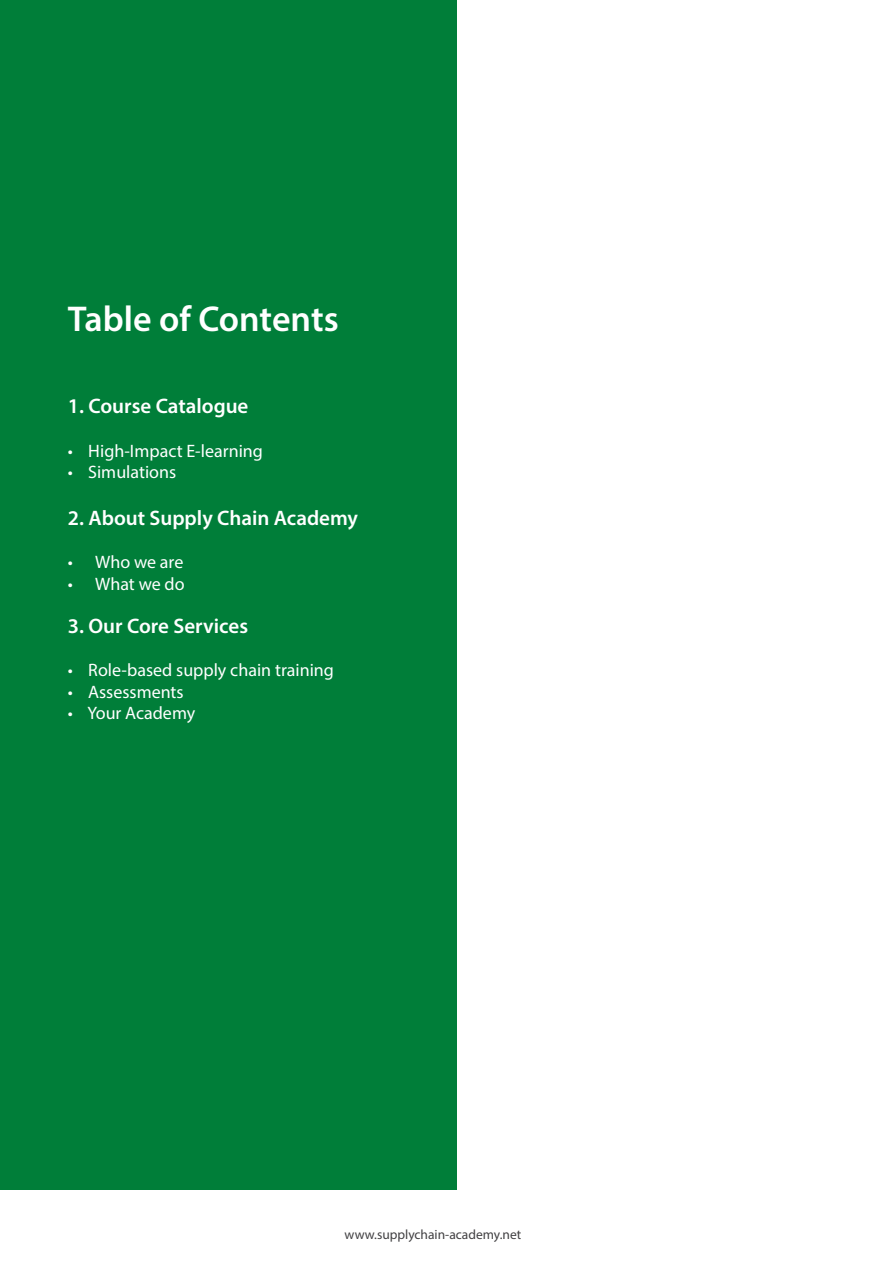
<style>
.page{position:relative;width:893px;height:1263px;background:#fff}
.page>*{position:absolute;margin:0;border:0;box-sizing:border-box;transform-origin:0 0}
.t1{font:600 36px "Myriad Pro";color:#fff}
.t2{font:600 21px "Myriad Pro";color:#fff}
.t3{font:18px "Myriad Pro";color:#fff}
.t4{font:13.5px "Myriad Pro";color:#414042}
</style>
<div class="page">
<div style="left:0;top:0;width:456px;height:1190px;background:#007e39"></div>
<h1 class="t1" style="left:68px;top:296px;width:272px">Table of Contents</h1>
<p class="t2" style="left:68px;top:393px;width:182px">1. Course Catalogue</p>
<p class="t3" style="left:68px;top:439px;width:197px">• High-Impact E-learning</p>
<p class="t3" style="left:68px;top:461px;width:110px">• Simulations</p>
<p class="t2" style="left:68px;top:505px;width:292px">2. About Supply Chain Academy</p>
<p class="t3" style="left:68px;top:551px;width:117px">• Who we are</p>
<p class="t3" style="left:68px;top:573px;width:118px">• What we do</p>
<p class="t2" style="left:68px;top:613px;width:182px">3. Our Core Services</p>
<p class="t3" style="left:68px;top:659px;width:268px">• Role-based supply chain training</p>
<p class="t3" style="left:68px;top:681px;width:117px">• Assessments</p>
<p class="t3" style="left:68px;top:702px;width:129px">• Your Academy</p>
<p class="t4" style="left:345px;top:1226px;width:178px">www.supplychain-academy.net</p>
</div>
